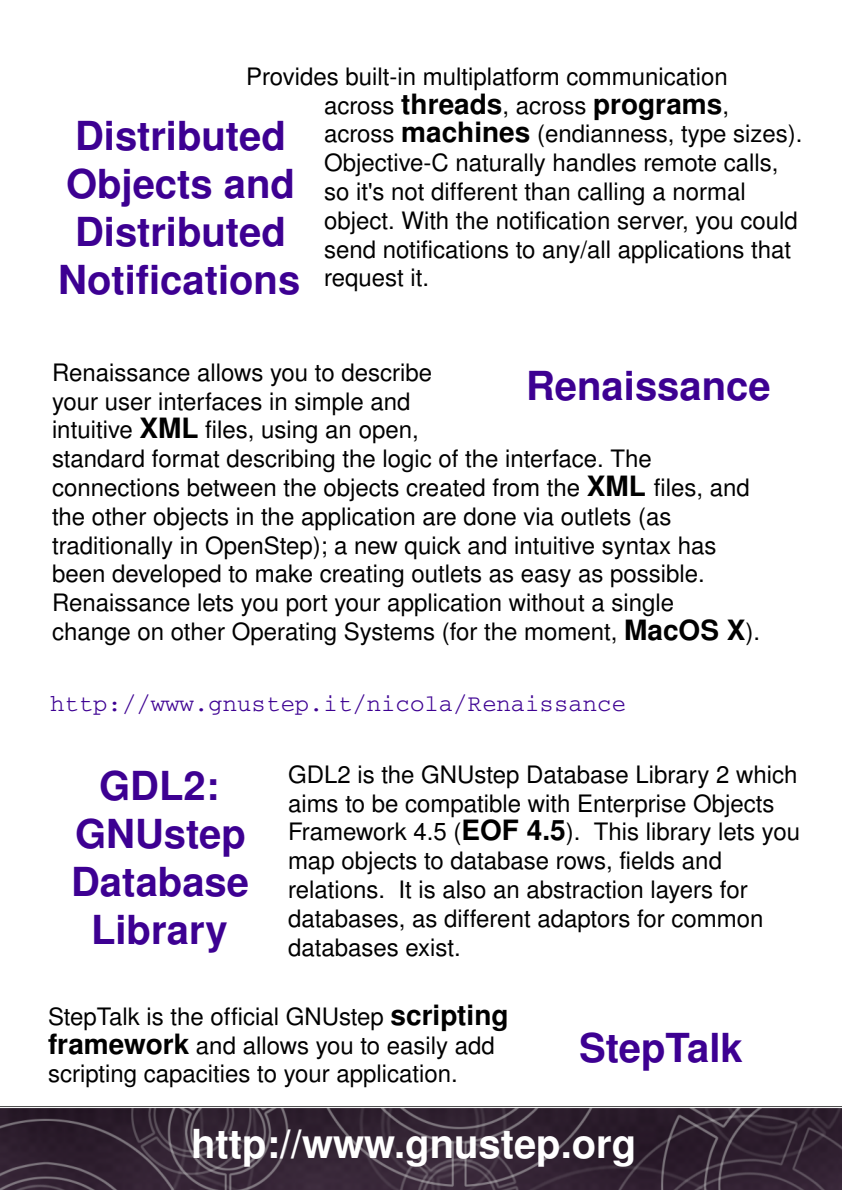
<style>
.page{position:relative;width:842px;height:1190px;background:#fff}
.page>*{position:absolute;margin:0;border:0;box-sizing:border-box;transform-origin:0 0}
.t1{font:700 40px/48px "Nimbus San L";color:#3d0092;text-align:center}
.t2{font:700 40px/48px "Nimbus San L";letter-spacing:-.045em;color:#3d0092;text-align:center}
.t3{font:700 40px "Nimbus San L";letter-spacing:-.085em;color:#fff}
.t4{font:700 40px "Nimbus San L";letter-spacing:-.12em;color:#3d0092}
.t5{font:700 28px "Nimbus San L";letter-spacing:-.055em;color:#000}
.t6{font:24px/28.8px "Nimbus San L";color:#000}
.t7{font:24px "Courier";color:#3d0092}
.s1{font-weight:400;font-size:24px}
.s2{font-weight:700;font-size:28px}
</style>
<div class="page">
<img style="left:0;top:1106px;width:842px;height:84px">
<p class="t6" style="left:246px;top:62px;width:483px">Provide s built-in m ultiplatform com m unication</p>
<p class="t5" style="left:324px;top:87px;width:408px"><span class="s1">acros s</span> th re ads <span class="s1">, acros s</span> program s <span class="s1">,</span></p>
<p class="t6" style="left:324px;top:120px;width:480px">acros s <span class="s2">m ach ine s</span> (e ndianne s s , type s ize s ).<br>Obje ctive -C naturally h andle s re m ote calls ,<br>s o it's notdiffe re ntth an calling a norm al obje ct. W ith th e notification s e rve r, you could s e nd notifications to any/allapplications th at re q ue s tit.</p>
<h1 class="t1" style="left:58px;top:113px;width:236px">Dis tribute d<br>Obje cts and<br>Dis tribute d<br>Notifications</h1>
<p class="t6" style="left:52px;top:358px;width:710px">Re nais s ance allow s you to de s cribe<br>yourus e rinte rface s in s im ple and<br>intuitive <span class="s2">XML</span>file s , us ing an ope n,<br>s tandard form atde s cribing th e logic ofth e inte rface . Th e<br>conne ctions be tw e e n th e obje cts cre ate d from th e <span class="s2">XML</span>file s , and th e oth e robje cts in th e application are done via outle ts (as traditionally in Ope nSte p);a ne w q uick and intuitive s yntax h as<br>be e n de ve lope d to m ak e cre ating outle ts as e as y as pos s ible .<br>Re nais s ance le ts you portyourapplication w ith outa s ingle<br>ch ange on oth e rOpe rating Sys te m s (forth e m om e nt, <span class="s2">MacOS X</span>).</p>
<h1 class="t1" style="left:526px;top:363px;width:237px">Re nais s ance</h1>
<p class="t7" style="left:50px;top:691px;width:577px">http://www.gnustep.it/nicola/Renaissance</p>
<h1 class="t2" style="left:71px;top:763px;width:176px">GDL2:<br>GNUs te p<br>Databas e<br>Library</h1>
<p class="t6" style="left:288px;top:760px;width:512px">GDL2 is th e GNUs te p Databas e Library 2 w h ich aim s to be com patible w ith Ente rpris e Obje cts Fram e w ork 4.5 (<span class="s2">EOF4.5</span>). Th is library le ts you m ap obje cts to databas e row s , fie lds and<br>re lations . Itis als o an abs traction laye rs for databas e s , as diffe re ntadaptors forcom m on databas e s e xis t.</p>
<p class="t6" style="left:48px;top:1002px;width:462px">Ste pTalk is th e officialGNUs te p <span class="s2">s cripting fram e w ork</span> and allow s you to e as ily add<br>s cripting capacitie s to yourapplication.</p>
<h1 class="t4" style="left:579px;top:1024px;width:167px">Ste pTalk</h1>
<h1 class="t3" style="left:191px;top:1120px;width:447px">h ttp://w w w .gnus te p.org</h1>
</div>
